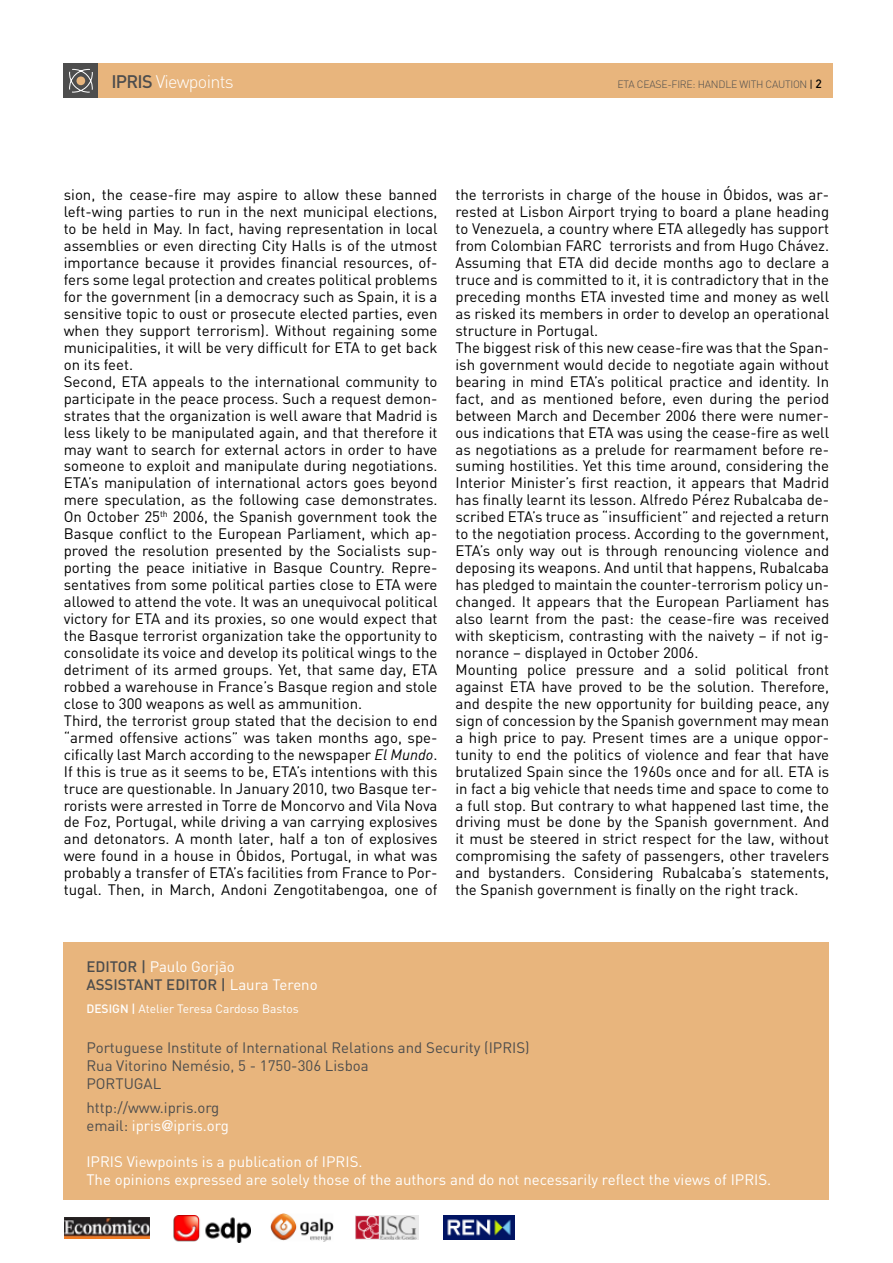
<style>
.page{position:relative;width:893px;height:1263px;background:#fff}
.page>*{position:absolute;margin:0;border:0;box-sizing:border-box;transform-origin:0 0}
.t1{font:300 18px "DIN";letter-spacing:-.04em;color:#fff}
.t2{font:15px/17px "DIN";color:#000}
.t3{font:15px/18px "DIN";color:#4d4d4d}
.t4{font:15px/18px "DIN";color:#fff}
.t5{font:500 15px/18px "DIN";color:#4d4d4d}
.t6{font:12px "DIN";color:#fff}
.t7{font:300 10.5px "DIN";letter-spacing:-.025em;color:#4d4d4d}
.s1{font-weight:500;color:#4d4d4d}
.s2{font-weight:400;color:#000}
.s3{font-weight:500;font-size:12px;color:#000}
.s4{font-style:italic}
.s5{font-weight:400;color:#fff}
.s6{font-weight:500}
.s7{color:#fff}
.s8{font-family:"Helvetica Neue";font-weight:500;color:#fff}
</style>
<div class="page">
<div style="left:97px;top:64px;width:735px;height:34px;background:#e8b57d"></div>
<div style="left:64px;top:64px;width:34px;height:34px;background:#4d4d4d"></div>
<svg style="left:69px;top:69px;width:24px;height:23px"></svg>
<img style="left:174px;top:1215px;width:77px;height:27px">
<img style="left:64px;top:1217px;width:85px;height:21px">
<div style="left:64px;top:943px;width:765px;height:257px;background:#e8b57d"></div>
<img style="left:443px;top:1215px;width:72px;height:25px">
<img style="left:271px;top:1214px;width:63px;height:27px">
<img style="left:355px;top:1215px;width:63px;height:25px">
<p class="t1" style="left:111px;top:71px;width:124px"><span class="s1">IPRIS</span> VIEWPOINTS</p>
<p class="t7" style="left:618px;top:78px;width:206px">ETA CEASE-FIRE : HANDLE WITH CAUTION <span class="s2">|</span> <span class="s3">2</span></p>
<p class="t2" style="left:64px;top:186px;width:375px">sion, the cease-fire may aspire to allow these banned left-wing parties to run in the next municipal elections, to be held in May. In fact, having representation in local assemblies or even directing City Halls is of the utmost importance because it provides financial resources, of&shy;fers some legal protection and creates political problems for the government (in a democracy such as Spain, it is a sensitive topic to oust or prosecute elected parties, even when they support terrorism). Without regaining some municipalities, it will be very difficult for ETA to get back on its feet.<br>Second, ETA appeals to the international community to participate in the peace process. Such a request demon&shy;strates that the organization is well aware that Madrid is less likely to be manipulated again, and that therefore it may want to search for external actors in order to have someone to exploit and manipulate during negotiations.<br>ETA’s manipulation of international actors goes beyond mere speculation, as the following case demonstrates.<br>On October 25<sup>th</sup> 2006, the Spanish government took the Basque conflict to the European Parliament, which ap&shy;proved the resolution presented by the Socialists sup&shy;porting the peace initiative in Basque Country. Repre&shy;sentatives from some political parties close to ETA were allowed to attend the vote. It was an unequivocal political victory for ETA and its proxies, so one would expect that the Basque terrorist organization take the opportunity to consolidate its voice and develop its political wings to the detriment of its armed groups. Yet, that same day, ETA robbed a warehouse in France’s Basque region and stole close to 300 weapons as well as ammunition.<br>Third, the terrorist group stated that the decision to end “armed offensive actions” was taken months ago, spe&shy;cifically last March according to the newspaper <span class="s4">El Mundo</span>.<br>If this is true as it seems to be, ETA’s intentions with this truce are questionable. In January 2010, two Basque ter&shy;rorists were arrested in Torre de Moncorvo and Vila Nova de Foz, Portugal, while driving a van carrying explosives and detonators. A month later, half a ton of explosives were found in a house in Óbidos, Portugal, in what was probably a transfer of ETA’s facilities from France to Por&shy;tugal. Then, in March, Andoni Zengotitabengoa, one of</p>
<p class="t2" style="left:455px;top:186px;width:375px">the terrorists in charge of the house in Óbidos, was ar&shy;rested at Lisbon Airport trying to board a plane heading to Venezuela, a country where ETA allegedly has support from Colombian FARC terrorists and from Hugo Chávez.<br>Assuming that ETA did decide months ago to declare a truce and is committed to it, it is contradictory that in the preceding months ETA invested time and money as well as risked its members in order to develop an operational structure in Portugal.<br>The biggest risk of this new cease-fire was that the Span&shy;ish government would decide to negotiate again without bearing in mind ETA’s political practice and identity. In fact, and as mentioned before, even during the period between March and December 2006 there were numer&shy;ous indications that ETA was using the cease-fire as well as negotiations as a prelude for rearmament before re&shy;suming hostilities. Yet this time around, considering the Interior Minister’s first reaction, it appears that Madrid has finally learnt its lesson. Alfredo Pérez Rubalcaba de&shy;scribed ETA’s truce as “insufficient” and rejected a return to the negotiation process. According to the government, ETA’s only way out is through renouncing violence and deposing its weapons. And until that happens, Rubalcaba has pledged to maintain the counter-terrorism policy un&shy;changed. It appears that the European Parliament has also learnt from the past: the cease-fire was received with skepticism, contrasting with the naivety – if not ig&shy;norance – displayed in October 2006.<br>Mounting police pressure and a solid political front against ETA have proved to be the solution. Therefore, and despite the new opportunity for building peace, any sign of concession by the Spanish government may mean a high price to pay. Present times are a unique oppor&shy;tunity to end the politics of violence and fear that have brutalized Spain since the 1960s once and for all. ETA is in fact a big vehicle that needs time and space to come to a full stop. But contrary to what happened last time, the driving must be done by the Spanish government. And it must be steered in strict respect for the law, without compromising the safety of passengers, other travelers and bystanders. Considering Rubalcaba’s statements, the Spanish government is finally on the right track.</p>
<p class="t5" style="left:86px;top:957px;width:150px">EDITOR | <span class="s5">Paulo Gorjão<br></span>ASSIS</p>
<p class="t5" style="left:127px;top:975px;width:193px">TANT EDITOR | <span class="s5">Laura Tereno</span></p>
<p class="t6" style="left:86px;top:1001px;width:214px"><span class="s6">DESIGN |</span> Atelier Teresa Cardoso Bastos</p>
<p class="t3" style="left:86px;top:1038px;width:445px">Portuguese Institute of International Relations and Security (IPRIS)<br>Rua Vitorino Nemésio, 5 - 1750-306 Lisboa<br>PORTUGAL</p>
<p class="t3" style="left:86px;top:1098px;width:144px">http://www.ipris.org email: <span class="s7">ipris</span><span class="s8">@</span><span class="s7">ipris.org</span></p>
<p class="t4" style="left:86px;top:1152px;width:686px">IPRIS Viewpoints is a publication of IPRIS.<br>The opinions expressed are solely those of the authors and do not necessarily reflect the views of IPRIS.</p>
</div>
